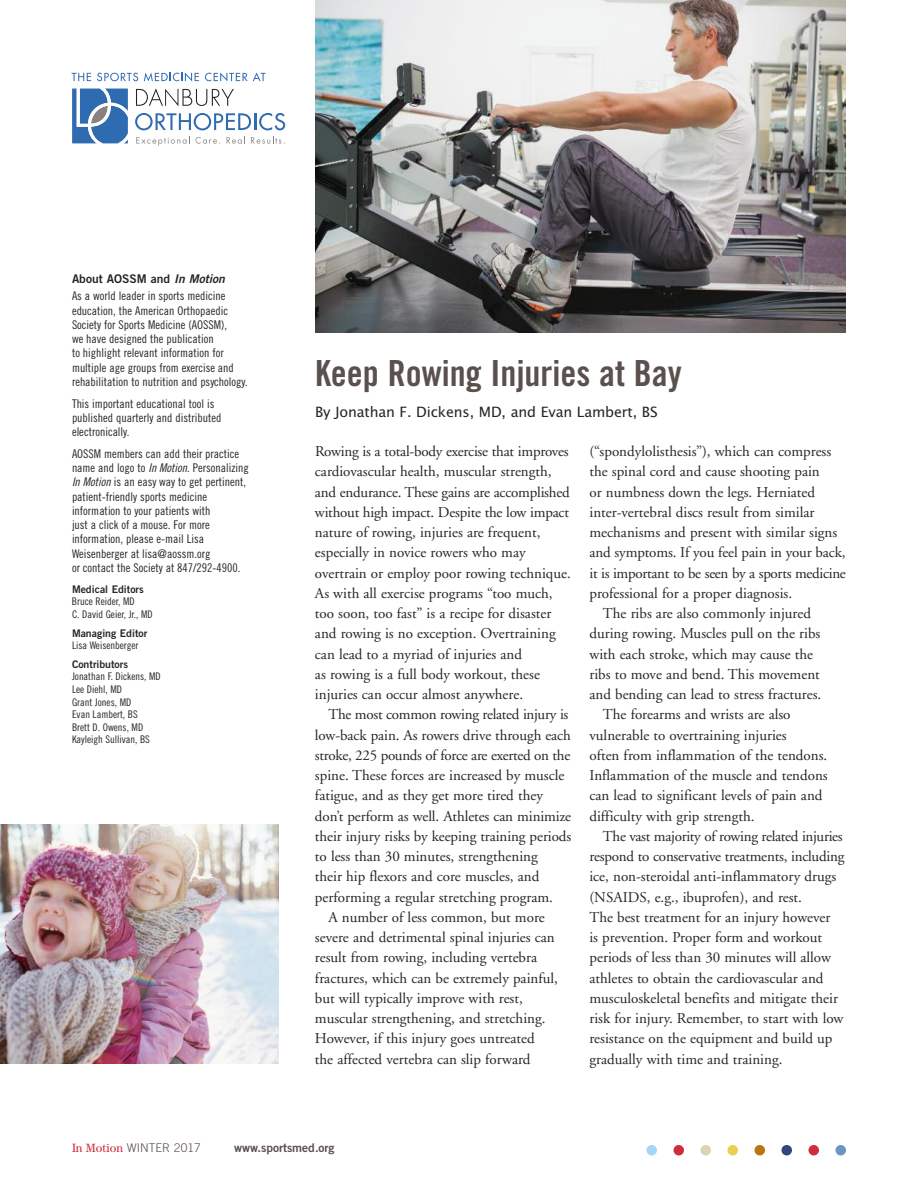
<style>
.page{position:relative;width:918px;height:1188px;background:#fff}
.page>*{position:absolute;margin:0;border:0;box-sizing:border-box;transform-origin:0 0}
.t1{font:36px "Trade Gothic LT Std Bd Cn 20";color:#5a504d}
.t2{font:15px/20.2px "Adobe Garamond";color:#272526}
.t3{font:15px "Adobe Garamond";letter-spacing:-.02em;color:#272526}
.t4{font:14.25px "Lucida Grande";letter-spacing:-.01em;color:#272526}
.t5{font:12px/14.2px "Trade Gothic LT Std Cn 18";color:#272526}
.t6{font:12px "Trade Gothic LT Std Bd 2";color:#272526}
.t7{font:300 12px "Trade Gothic LT Std";color:#5a504d}
.t8{font:12px "Trade Gothic LT Std Bd 2";color:#5a504d}
.t9{font:10.5px/12.6px "Trade Gothic LT Std Cn 18";color:#272526}
.t10{font:10.5px "Trade Gothic LT Std Bd 2";color:#272526}
.s1{font-family:"Trade Gothic LT Std Bd 2 Obl"}
.s2{font-family:"Trade Gothic LT Std Cn 18 Obl"}
.s3{font-family:"Century";font-weight:400;color:#d12e3b}
</style>
<div class="page">
<div style="left:646px;top:1145px;width:11px;height:10px;background:#a5d6f6;border-radius:50%"></div>
<div style="left:674px;top:1145px;width:10px;height:10px;background:#d12e3b;border-radius:50%"></div>
<div style="left:700px;top:1145px;width:11px;height:10px;background:#dad4b3;border-radius:50%"></div>
<div style="left:728px;top:1145px;width:10px;height:10px;background:#ebce54;border-radius:50%"></div>
<div style="left:754px;top:1145px;width:11px;height:10px;background:#b97514;border-radius:50%"></div>
<div style="left:782px;top:1145px;width:10px;height:10px;background:#33457f;border-radius:50%"></div>
<div style="left:808px;top:1145px;width:11px;height:10px;background:#d12e3b;border-radius:50%"></div>
<div style="left:836px;top:1145px;width:10px;height:10px;background:#6b96c3;border-radius:50%"></div>
<img style="left:315px;top:0;width:531px;height:333px">
<img style="left:0;top:825px;width:279px;height:239px">
<svg style="left:72px;top:89px;width:56px;height:54px"></svg>
<svg style="left:135px;top:113px;width:150px;height:17px"></svg>
<svg style="left:136px;top:88px;width:98px;height:18px"></svg>
<svg style="left:136px;top:136px;width:54px;height:10px"></svg>
<svg style="left:196px;top:137px;width:24px;height:7px"></svg>
<svg style="left:227px;top:136px;width:18px;height:8px"></svg>
<svg style="left:251px;top:136px;width:34px;height:8px"></svg>
<svg style="left:72px;top:73px;width:19px;height:8px"></svg>
<svg style="left:97px;top:73px;width:41px;height:8px"></svg>
<svg style="left:144px;top:72px;width:55px;height:9px"></svg>
<svg style="left:205px;top:72px;width:61px;height:9px"></svg>
<p class="t6" style="left:72px;top:275px;width:154px">About AOSSM and <span class="s1">In Motion</span></p>
<p class="t5" style="left:72px;top:290px;width:177px">As a world leader in sports medicine education, the American Orthopaedic Society for Sports Medicine (AOSSM),<br>we have designed the publication<br>to highlight relevant information for multiple age groups from exercise and rehabilitation to nutrition and psychology.</p>
<p class="t5" style="left:72px;top:397px;width:151px">This important educational tool is published quarterly and distributed electronically.</p>
<p class="t5" style="left:72px;top:447px;width:178px">AOSSM members can add their practice name and logo to <span class="s2">In Motion</span>. Personalizing <span class="s2">In Motion</span> is an easy way to get pertinent, patient-friendly sports medicine information to your patients with<br>just a click of a mouse. For more information, please e-mail Lisa Weisenberger at lisa@aossm.org<br>or contact the Society at 847/292-4900.</p>
<p class="t10" style="left:72px;top:585px;width:73px">Medical Editors</p>
<p class="t9" style="left:72px;top:596px;width:82px">Bruce Reider, MD<br>C. David Geier, Jr., MD</p>
<p class="t10" style="left:72px;top:629px;width:77px">Managing Editor</p>
<p class="t9" style="left:72px;top:640px;width:68px">Lisa Weisenberger</p>
<p class="t10" style="left:72px;top:660px;width:57px">Contributors</p>
<p class="t9" style="left:72px;top:671px;width:90px">Jonathan F. Dickens, MD<br>Lee Diehl, MD<br>Grant Jones, MD<br>Evan Lambert, BS<br>Brett D. Owens, MD<br>Kayleigh Sullivan, BS</p>
<h1 class="t1" style="left:315px;top:360px;width:368px">Keep Rowing Injuries at Bay</h1>
<p class="t4" style="left:315px;top:404px;width:344px">By Jonathan F. Dickens, MD, and Evan Lambert, BS</p>
<p class="t2" style="left:315px;top:443px;width:257px">Rowing is a total-body exercise that improves cardiovascular health, muscular strength, and endurance. These gains are accomplished without high impact. Despite the low impact nature of rowing, injuries are frequent, especially in novice rowers who may overtrain or employ poor rowing technique.<br>As with all exercise programs “too much, too soon, too fast” is a recipe for disaster and rowing is no exception. Overtraining can lead to a myriad of injuries and<br>as rowing is a full body workout, these injuries can occur almost anywhere.</p>
<p class="t3" style="left:328px;top:709px;width:241px">The most common rowing related injury is</p>
<p class="t2" style="left:315px;top:726px;width:257px">low-back pain. As rowers drive through each</p>
<p class="t3" style="left:315px;top:749px;width:257px">stroke, 225 pounds of force are exerted on the</p>
<p class="t2" style="left:315px;top:767px;width:251px">spine. These forces are increased by muscle</p>
<p class="t2" style="left:315px;top:787px;width:229px">fatigue, and as they get more tired they</p>
<p class="t2" style="left:315px;top:807px;width:258px">don’t perform as well. Athletes can minimize</p>
<p class="t2" style="left:315px;top:827px;width:258px">their injury risks by keeping training periods</p>
<p class="t2" style="left:315px;top:848px;width:224px">to less than 30 minutes, strengthening</p>
<p class="t2" style="left:315px;top:868px;width:226px">their hip flexors and core muscles, and</p>
<p class="t2" style="left:315px;top:888px;width:239px">performing a regular stretching program.</p>
<p class="t2" style="left:328px;top:908px;width:218px">A number of less common, but more</p>
<p class="t2" style="left:315px;top:929px;width:241px">severe and detrimental spinal injuries can</p>
<p class="t2" style="left:315px;top:949px;width:224px">result from rowing, including vertebra</p>
<p class="t2" style="left:315px;top:969px;width:244px">fractures, which can be extremely painful,</p>
<p class="t2" style="left:315px;top:989px;width:209px">but will typically improve with rest,</p>
<p class="t2" style="left:315px;top:1010px;width:232px">muscular strengthening, and stretching.</p>
<p class="t2" style="left:315px;top:1030px;width:221px">However, if this injury goes untreated</p>
<p class="t2" style="left:315px;top:1050px;width:217px">the affected vertebra can slip forward</p>
<p class="t2" style="left:589px;top:443px;width:243px">(“spondylolisthesis”), which can compress</p>
<p class="t2" style="left:589px;top:463px;width:232px">the spinal cord and cause shooting pain</p>
<p class="t2" style="left:589px;top:483px;width:227px">or numbness down the legs. Herniated</p>
<p class="t2" style="left:589px;top:503px;width:227px">inter-vertebral discs result from similar</p>
<p class="t2" style="left:589px;top:524px;width:249px">mechanisms and present with similar signs</p>
<p class="t2" style="left:589px;top:544px;width:258px">and symptoms. If you feel pain in your back,</p>
<p class="t3" style="left:589px;top:567px;width:258px">it is important to be seen by a sports medicine</p>
<p class="t2" style="left:589px;top:584px;width:204px">professional for a proper diagnosis.</p>
<p class="t2" style="left:603px;top:605px;width:210px">The ribs are also commonly injured</p>
<p class="t2" style="left:589px;top:625px;width:233px">during rowing. Muscles pull on the ribs</p>
<p class="t2" style="left:589px;top:645px;width:225px">with each stroke, which may cause the</p>
<p class="t2" style="left:589px;top:665px;width:232px">ribs to move and bend. This movement</p>
<p class="t2" style="left:589px;top:686px;width:233px">and bending can lead to stress fractures.</p>
<p class="t2" style="left:603px;top:706px;width:189px">The forearms and wrists are also</p>
<p class="t2" style="left:589px;top:726px;width:199px">vulnerable to overtraining injuries</p>
<p class="t2" style="left:589px;top:746px;width:239px">often from inflammation of the tendons.</p>
<p class="t2" style="left:589px;top:767px;width:240px">Inflammation of the muscle and tendons</p>
<p class="t2" style="left:589px;top:787px;width:235px">can lead to significant levels of pain and</p>
<p class="t2" style="left:589px;top:807px;width:167px">difficulty with grip strength.</p>
<p class="t3" style="left:603px;top:830px;width:241px">The vast majority of rowing related injuries</p>
<p class="t2" style="left:589px;top:848px;width:256px">respond to conservative treatments, including</p>
<p class="t2" style="left:589px;top:868px;width:248px">ice, non-steroidal anti-inflammatory drugs</p>
<p class="t2" style="left:589px;top:888px;width:214px">(NSAIDS, e.g., ibuprofen), and rest.</p>
<p class="t2" style="left:589px;top:908px;width:242px">The best treatment for an injury however</p>
<p class="t2" style="left:589px;top:929px;width:234px">is prevention. Proper form and workout</p>
<p class="t2" style="left:589px;top:949px;width:243px">periods of less than 30 minutes will allow</p>
<p class="t2" style="left:589px;top:969px;width:236px">athletes to obtain the cardiovascular and</p>
<p class="t2" style="left:589px;top:989px;width:250px">musculoskeletal benefits and mitigate their</p>
<p class="t2" style="left:589px;top:1010px;width:256px">risk for injury. Remember, to start with low</p>
<p class="t2" style="left:589px;top:1030px;width:244px">resistance on the equipment and build up</p>
<p class="t2" style="left:589px;top:1050px;width:194px">gradually with time and training.</p>
<p class="t7" style="left:72px;top:1143px;width:130px"><span class="s3">In Motion</span> WINTER 2017</p>
<p class="t8" style="left:234px;top:1143px;width:102px">www.sportsmed.org</p>
</div>
